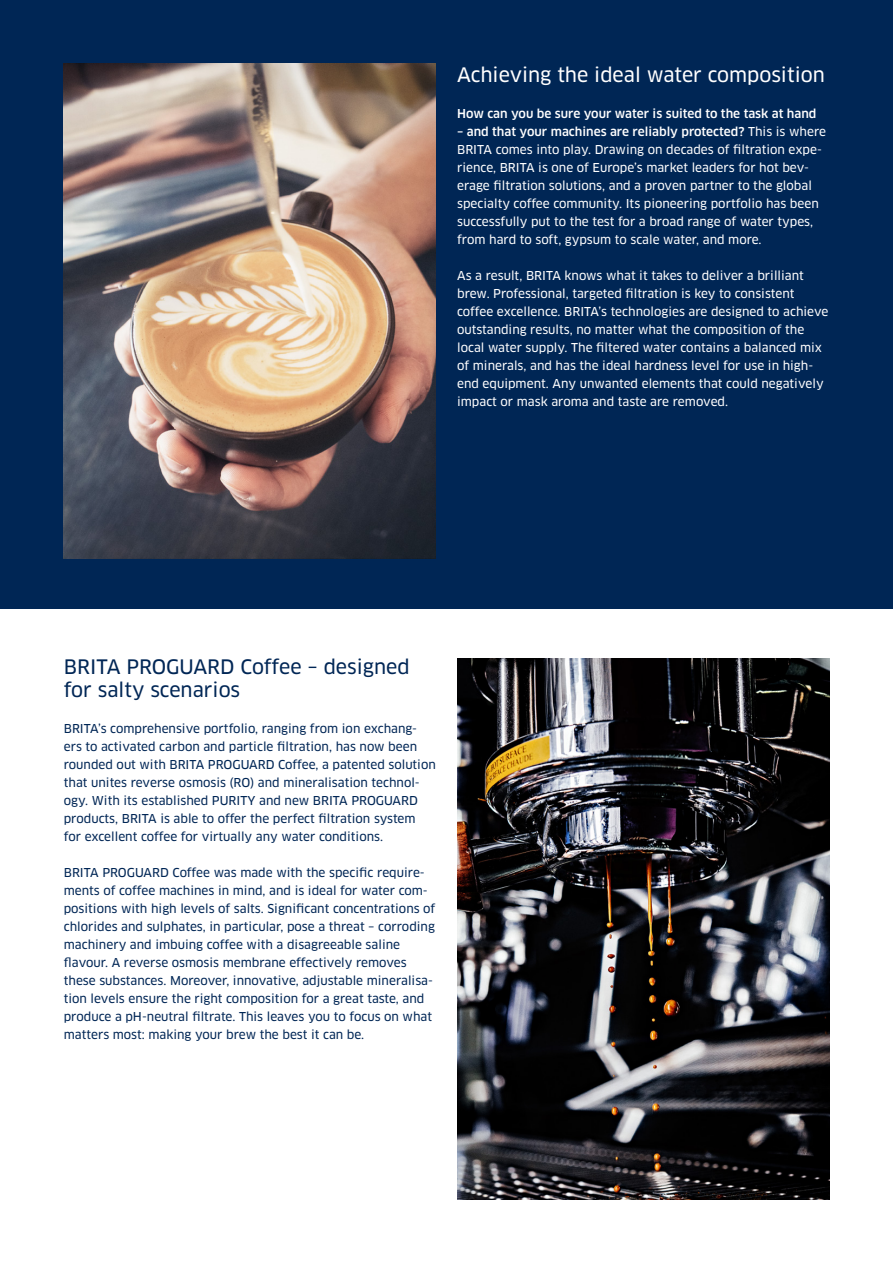
<style>
.page{position:relative;width:893px;height:1263px;background:#fff}
.page>*{position:absolute;margin:0;border:0;box-sizing:border-box;transform-origin:0 0}
.t1{font:19.5px/23.4px "Clan Pro News";color:#002655}
.t2{font:19.5px "Clan Pro News";color:#fff}
.t3{font:12px/18px "Clan Pro News";color:#002655}
.t4{font:12px/18px "Clan Pro News";color:#fff}
.t5{font:500 12px "Clan Pro";color:#fff}
.s1{font-family:"Clan Pro News";font-weight:400}
</style>
<div class="page">
<div style="left:0;top:0;width:893px;height:608px;background:#002655"></div>
<img style="left:64px;top:64px;width:372px;height:495px">
<img style="left:457px;top:659px;width:372px;height:540px">
<h1 class="t2" style="left:457px;top:63px;width:369px">Achieving the ideal water composition</h1>
<p class="t5" style="left:457px;top:106px;width:361px">How can you be sure your water is suited to the task at hand</p>
<p class="t5" style="left:457px;top:124px;width:370px">– and that your machines are reliably protected? <span class="s1">This is where</span></p>
<p class="t4" style="left:457px;top:140px;width:366px">BRITA comes into play. Drawing on decades of filtration expe&shy;rience, BRITA is one of Europe’s market leaders for hot bev&shy;erage filtration solutions, and a proven partner to the global specialty coffee community. Its pioneering portfolio has been successfully put to the test for a broad range of water types, from hard to soft, gypsum to scale water, and more.</p>
<p class="t4" style="left:457px;top:266px;width:373px">As a result, BRITA knows what it takes to deliver a brilliant brew. Professional, targeted filtration is key to consistent coffee excellence. BRITA’s technologies are designed to achieve outstanding results, no matter what the composition of the local water supply. The filtered water contains a balanced mix of minerals, and has the ideal hardness level for use in high&shy;end equipment. Any unwanted elements that could negatively impact or mask aroma and taste are removed.</p>
<h1 class="t1" style="left:64px;top:655px;width:347px">BRITA PROGUARD Coffee – designed for salty scenarios</h1>
<p class="t3" style="left:64px;top:720px;width:374px">BRITA’s comprehensive portfolio, ranging from ion exchang&shy;ers to activated carbon and particle filtration, has now been rounded out with BRITA PROGUARD Coffee, a patented solution that unites reverse osmosis (RO) and mineralisation technol&shy;ogy. With its established PURITY and new BRITA PROGUARD products, BRITA is able to offer the perfect filtration system for excellent coffee for virtually any water conditions.</p>
<p class="t3" style="left:64px;top:864px;width:373px">BRITA PROGUARD Coffee was made with the specific require&shy;ments of coffee machines in mind, and is ideal for water com&shy;positions with high levels of salts. Significant concentrations of chlorides and sulphates, in particular, pose a threat – corroding machinery and imbuing coffee with a disagreeable saline flavour. A reverse osmosis membrane effectively removes these substances. Moreover, innovative, adjustable mineralisa&shy;tion levels ensure the right composition for a great taste, and produce a pH-neutral filtrate. This leaves you to focus on what matters most: making your brew the best it can be.</p>
</div>
